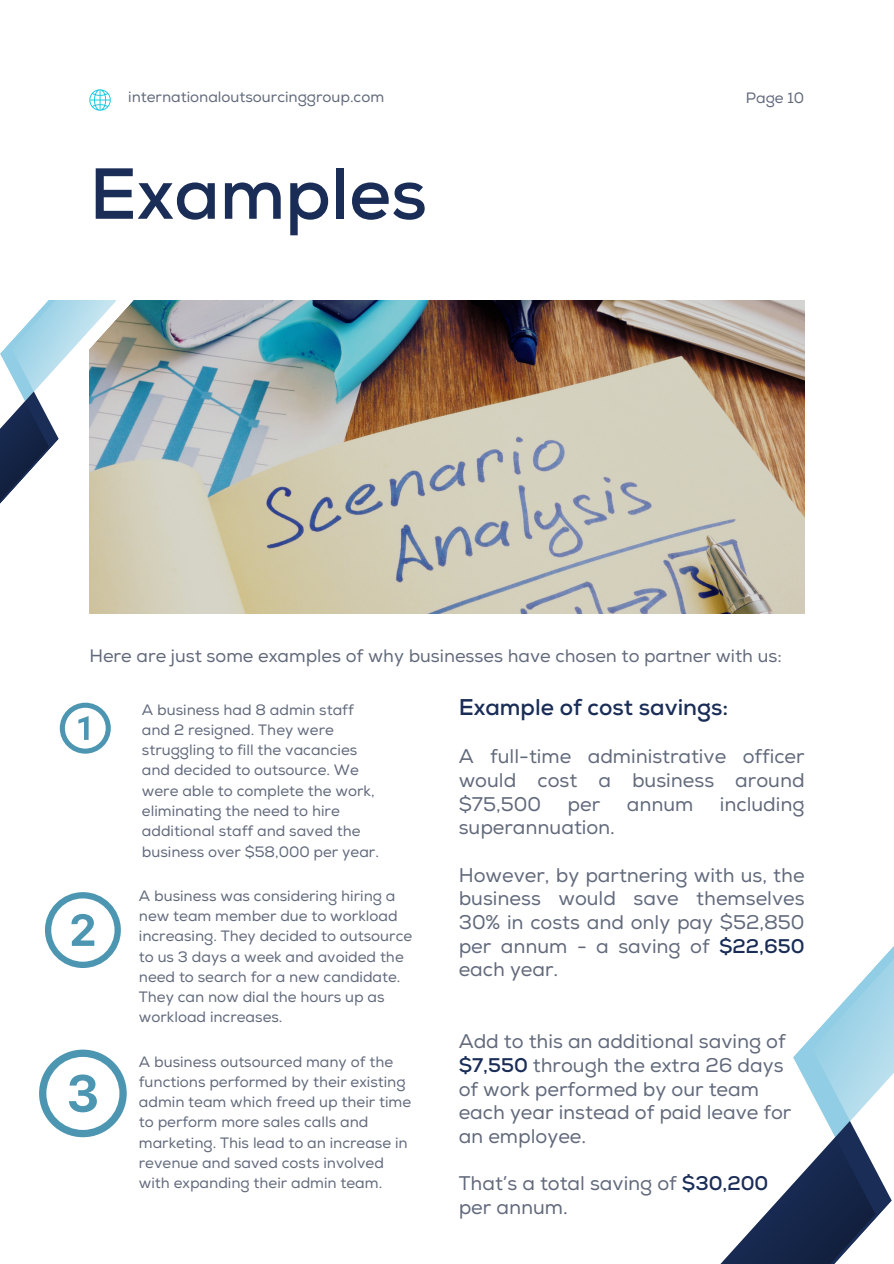
<style>
.page{position:relative;width:894px;height:1264px;background:#fff}
.page>*{position:absolute;margin:0;border:0;box-sizing:border-box;transform-origin:0 0}
.t1{font:700 72px "Nexa";color:#1a2d57}
.t2{font:700 22.8px "Nexa";color:#1a2d57}
.t3{font:19.8px/23.7px "Nexa";color:#61697b;text-align:justify}
.t4{font:18px "Nexa";color:#61697b}
.t5{font:15px/20.2px "Nexa";color:#61697b}
.s1{font-weight:700;color:#1a2d57}
</style>
<div class="page">
<svg style="left:793px;top:947px;width:100px;height:173px"></svg>
<svg style="left:826px;top:1120px;width:33px;height:17px"></svg>
<svg style="left:721px;top:1137px;width:171px;height:126px"></svg>
<svg style="left:89px;top:89px;width:22px;height:22px"></svg>
<img style="left:177px;top:300px;width:627px;height:313px">
<svg style="left:116px;top:300px;width:61px;height:314px;background:#b0b8af"></svg>
<svg style="left:0;top:300px;width:116px;height:314px"></svg>
<svg style="left:45px;top:892px;width:75px;height:75px"></svg>
<svg style="left:60px;top:702px;width:50px;height:51px"></svg>
<svg style="left:39px;top:1049px;width:88px;height:88px"></svg>
<p class="t5" style="left:128px;top:87px;width:257px">internationaloutsourcinggroup.com</p>
<p class="t1" style="left:89px;top:151px;width:339px">Examples</p>
<p class="t5" style="left:745px;top:89px;width:60px">Page 10</p>
<p class="t4" style="left:89px;top:645px;width:693px">Here are just some examples of why businesses have chosen to partner with us:</p>
<h1 class="t5" style="left:142px;top:700px;width:238px">A business had 8 admin staff and 2 resigned. They were struggling to fill the vacancies and decided to outsource. We were able to complete the work, eliminating the need to hire additional staff and saved the business over $58,000 per year.</h1>
<p class="t5" style="left:139px;top:886px;width:275px">A business was considering hiring a new team member due to workload increasing. They decided to outsource to us 3 days a week and avoided the need to search for a new candidate.<br>They can now dial the hours up as workload increases.</p>
<h3 class="t5" style="left:139px;top:1051px;width:274px">A business outsourced many of the functions performed by their existing admin team which freed up their time to perform more sales calls and marketing. This lead to an increase in revenue and saved costs involved with expanding their admin team.</h3>
<p class="t2" style="left:458px;top:693px;width:271px">Example of cost savings:</p>
<p class="t3" style="left:458px;top:745px;width:347px">A full-time administrative officer would cost a business around $75,500</p>
<p class="t3" style="left:567px;top:792px;width:34px">per</p>
<p class="t3" style="left:626px;top:792px;width:68px">annum</p>
<p class="t3" style="left:719px;top:792px;width:86px">including</p>
<p class="t3" style="left:458px;top:816px;width:158px">superannuation.</p>
<p class="t3" style="left:458px;top:863px;width:347px">However, by partnering with us, the business would save themselves 30% in costs and only pay $52,850 per annum - a saving of <span class="s1">$22,650 </span>each year.</p>
<p class="t3" style="left:458px;top:1030px;width:334px;text-align:left">Add to this an additional saving of <span class="s1">$7,550</span> through the extra 26 days of work performed by our team each year instead of paid leave for an employee.</p>
<p class="t3" style="left:458px;top:1171px;width:311px">That’s a total saving of <span class="s1">$30,200 </span>per annum.</p>
</div>
